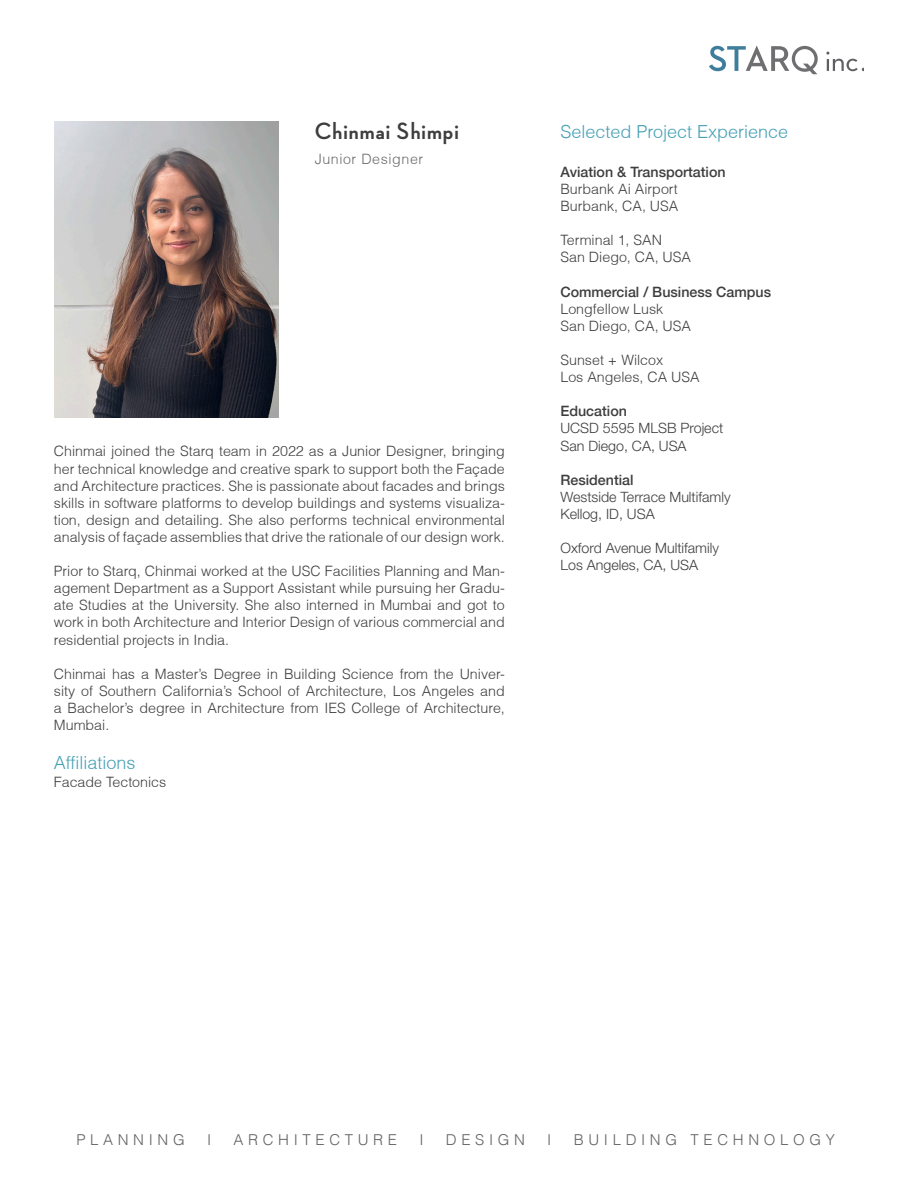
<style>
.page{position:relative;width:918px;height:1188px;background:#fff}
.page>*{position:absolute;margin:0;border:0;box-sizing:border-box;transform-origin:0 0}
.t1{font:700 24px "Neutra Disp";letter-spacing:.04em;color:#3e3e3f}
.t2{font:300 18px "Helvetica";color:#45a0b5}
.t3{font:300 15px "Helvetica";letter-spacing:.31em;color:#636366}
.t4{font:300 14.25px/17.1px "Helvetica";color:#3e3e3f;text-align:justify}
.t5{font:300 14.25px "Helvetica Neue";color:#3e3e3f}
.t6{font:500 14.25px "Helvetica 65";color:#3e3e3f}
.t7{font:300 14.25px "Helvetica";letter-spacing:.04em;color:#696b6d}
</style>
<div class="page">
<svg style="left:803px;top:64px;width:14px;height:10px"></svg>
<div style="left:792px;top:46px;width:26px;height:26px;border:3px solid #565458;border-radius:50%"></div>
<svg style="left:709px;top:46px;width:80px;height:25px"></svg>
<svg style="left:826px;top:52px;width:38px;height:19px"></svg>
<img style="left:54px;top:122px;width:225px;height:296px">
<p class="t1" style="left:315px;top:118px;width:146px">Chinmai Shimpi</p>
<p class="t7" style="left:315px;top:150px;width:110px">Junior Designer</p>
<p class="t4" style="left:54px;top:443px;width:452px">Chinmai joined the Starq team in 2022 as a Junior Designer, bringing her technical knowledge and creative spark to support both the Façade and Architecture practices. She is passionate about facades and brings skills in software platforms to develop buildings and systems visualiza&shy;tion, design and detailing. She also performs technical environmental analysis of façade assemblies that drive the rationale of our design work.</p>
<p class="t4" style="left:54px;top:562px;width:452px">Prior to Starq, Chinmai worked at the USC Facilities Planning and Man&shy;agement Department as a Support Assistant while pursuing her Gradu&shy;ate Studies at the University. She also interned in Mumbai and got to work in both Architecture and Interior Design of various commercial and residential projects in India.</p>
<p class="t4" style="left:54px;top:665px;width:453px">Chinmai has a Master’s Degree in Building Science from the Univer&shy;sity of Southern California’s School of Architecture, Los Angeles and a Bachelor’s degree in Architecture from IES College of Architecture, Mumbai.</p>
<p class="t2" style="left:54px;top:751px;width:83px">Affiliations</p>
<p class="t4" style="left:54px;top:773px;width:114px">Facade Tectonics</p>
<p class="t2" style="left:560px;top:121px;width:229px">Selected Project Experience</p>
<p class="t6" style="left:560px;top:163px;width:167px">Aviation &amp; Transportation</p>
<p class="t4" style="left:560px;top:180px;width:119px">Burbank Ai Airport</p>
<p class="t4" style="left:560px;top:197px;width:119px">Burbank, CA, USA</p>
<p class="t4" style="left:560px;top:232px;width:103px">Terminal 1, SAN</p>
<p class="t4" style="left:560px;top:249px;width:132px">San Diego, CA, USA</p>
<p class="t6" style="left:560px;top:283px;width:212px">Commercial / Business Campus</p>
<p class="t4" style="left:560px;top:300px;width:104px">Longfellow Lusk</p>
<p class="t4" style="left:560px;top:317px;width:132px">San Diego, CA, USA</p>
<p class="t4" style="left:560px;top:351px;width:104px">Sunset + Wilcox</p>
<p class="t4" style="left:560px;top:368px;width:141px">Los Angeles, CA USA</p>
<p class="t6" style="left:560px;top:403px;width:68px">Education</p>
<p class="t5" style="left:560px;top:420px;width:164px">UCSD 5595 MLSB Project</p>
<p class="t5" style="left:560px;top:437px;width:128px">San Diego, CA, USA</p>
<p class="t6" style="left:560px;top:471px;width:75px">Residential</p>
<p class="t5" style="left:560px;top:488px;width:172px">Westside Terrace Multifamly</p>
<p class="t5" style="left:560px;top:505px;width:96px">Kellog, ID, USA</p>
<p class="t5" style="left:560px;top:539px;width:160px">Oxford Avenue Multifamily</p>
<p class="t5" style="left:560px;top:556px;width:139px">Los Angeles, CA, USA</p>
<p class="t3" style="left:76px;top:1131px;width:110px">PLANNING</p>
<p class="t3" style="left:207px;top:1131px;width:6px">I</p>
<p class="t3" style="left:233px;top:1131px;width:165px">ARCHITECTURE</p>
<p class="t3" style="left:419px;top:1131px;width:6px">I</p>
<p class="t3" style="left:446px;top:1131px;width:81px">DESIGN</p>
<p class="t3" style="left:547px;top:1131px;width:6px">I</p>
<p class="t3" style="left:574px;top:1131px;width:263px">BUILDING TECHNOLOGY</p>
</div>
